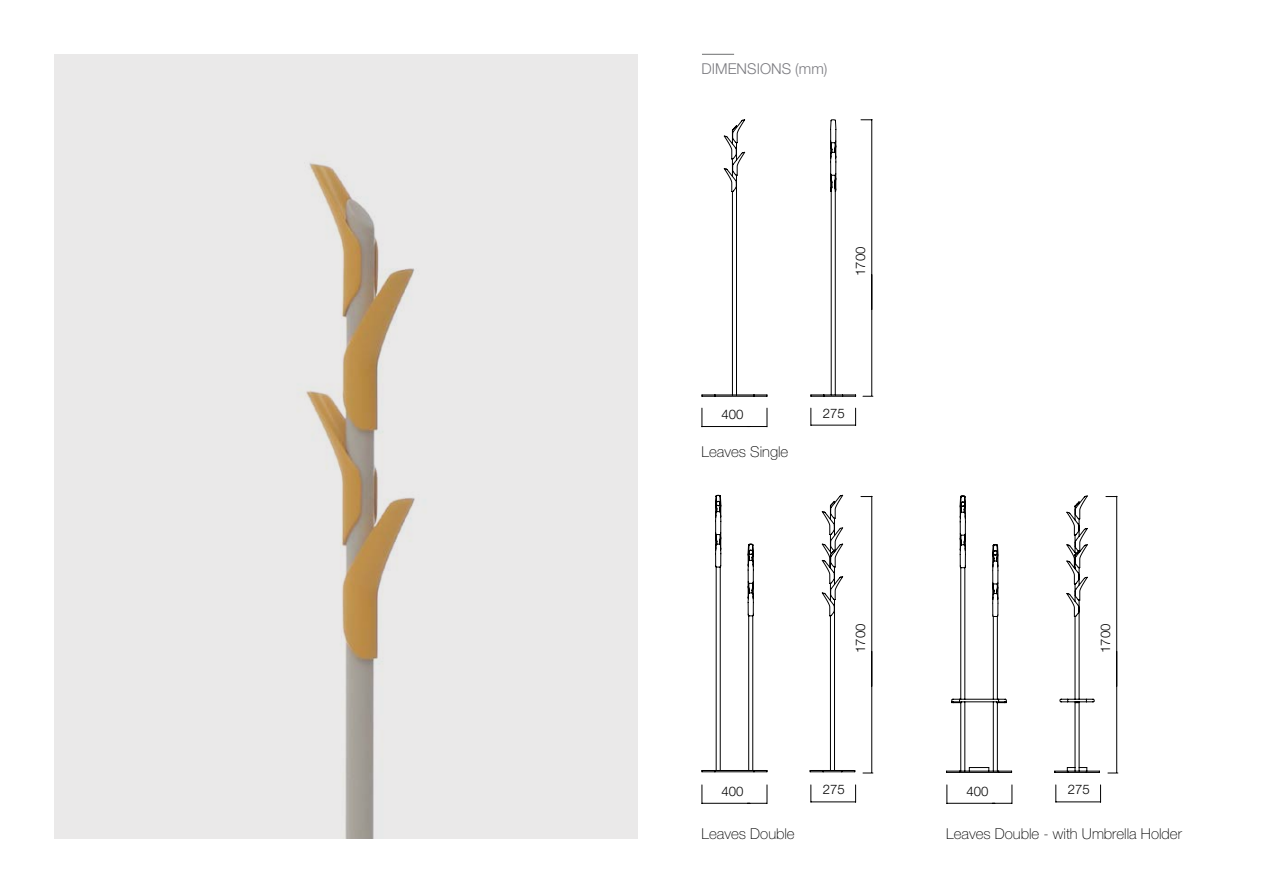
<style>
.page{position:relative;width:1263px;height:893px;background:#fff}
.page>*{position:absolute;margin:0;border:0;box-sizing:border-box;transform-origin:0 0}
.t1{font:100 15px "Helvetica Neue LT Pro";color:#000}
.t2{font:300 15px "Helvetica Neue LT Pro";color:#7c7c81}
.t3{font:300 13.2px "Helvetica Neue LT Pro";color:#000}
</style>
<div class="page">
<div style="left:54px;top:55px;width:584px;height:784px;background:#eae9e9"></div>
<hr style="left:702px;top:54px;width:32px;height:1px;background:#6d6e70">
<svg style="left:810px;top:408px;width:1px;height:17px"></svg>
<svg style="left:855px;top:408px;width:1px;height:17px"></svg>
<hr style="left:811px;top:425px;width:45px;height:1px;background:#000">
<svg style="left:702px;top:408px;width:1px;height:18px"></svg>
<svg style="left:750px;top:408px;width:18px;height:19px"></svg>
<hr style="left:702px;top:426px;width:48px;height:1px;background:#000">
<svg style="left:701px;top:119px;width:172px;height:278px"></svg>
<svg style="left:701px;top:495px;width:154px;height:277px"></svg>
<svg style="left:946px;top:495px;width:154px;height:278px"></svg>
<hr style="left:871px;top:496px;width:1px;height:190px;background:#000">
<hr style="left:871px;top:651px;width:1px;height:121px;background:#000">
<svg style="left:810px;top:785px;width:1px;height:17px"></svg>
<svg style="left:855px;top:785px;width:1px;height:17px"></svg>
<hr style="left:811px;top:802px;width:45px;height:1px;background:#000">
<svg style="left:702px;top:785px;width:1px;height:18px"></svg>
<svg style="left:747px;top:785px;width:21px;height:19px"></svg>
<hr style="left:702px;top:803px;width:48px;height:1px;background:#000">
<hr style="left:1116px;top:496px;width:1px;height:190px;background:#000">
<hr style="left:1116px;top:651px;width:1px;height:121px;background:#000">
<svg style="left:1055px;top:785px;width:1px;height:17px"></svg>
<svg style="left:1100px;top:785px;width:1px;height:17px"></svg>
<hr style="left:1056px;top:802px;width:44px;height:1px;background:#000">
<svg style="left:946px;top:785px;width:1px;height:19px"></svg>
<svg style="left:992px;top:785px;width:21px;height:19px"></svg>
<hr style="left:947px;top:803px;width:48px;height:1px;background:#000">
<p class="t2" style="left:702px;top:59px;width:127px">DIMENSIONS (mm)</p>
<p class="t3" style="left:852px;top:276px;width:31px;rotate:-90deg">1700</p>
<p class="t3" style="left:721px;top:406px;width:24px">400</p>
<p class="t3" style="left:823px;top:405px;width:24px">275</p>
<p class="t1" style="left:702px;top:444px;width:88px">Leaves Single</p>
<p class="t3" style="left:852px;top:653px;width:31px;rotate:-90deg">1700</p>
<p class="t3" style="left:721px;top:783px;width:24px">400</p>
<p class="t3" style="left:823px;top:782px;width:24px">275</p>
<p class="t3" style="left:1097px;top:653px;width:31px;rotate:-90deg">1700</p>
<p class="t3" style="left:966px;top:783px;width:24px">400</p>
<p class="t3" style="left:1068px;top:782px;width:24px">275</p>
<p class="t1" style="left:702px;top:825px;width:95px">Leaves Double</p>
<p class="t1" style="left:946px;top:825px;width:237px">Leaves Double - with Umbrella Holder</p>
</div>
